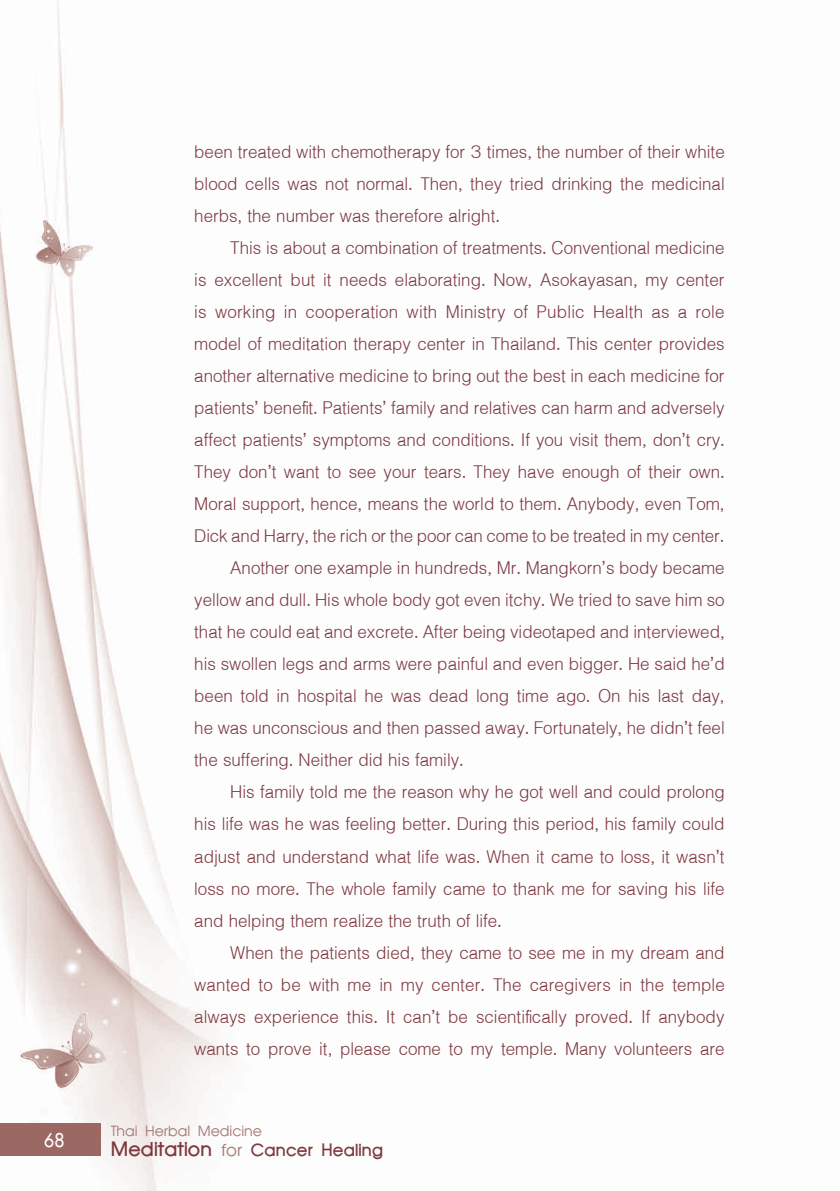
<style>
.page{position:relative;width:840px;height:1191px;background:#fff}
.page>*{position:absolute;margin:0;border:0;box-sizing:border-box;transform-origin:0 0}
.t1{font:28px/32px "UPC Vanila";color:#7d393f;text-align:justify}
.t2{font:26px "DS Ka Mon Bold";color:#7d393f}
.t3{font:26px "PSL Kittithada Bold";color:#fff}
.t4{font:22px "DS Ka Mon";color:#a57973}
.s1{font-size:30px}
.s2{font-family:"DS Ka Mon";color:#a57973}
</style>
<div class="page">
<img style="left:0;top:1px;width:232px;height:1190px">
<div style="left:0;top:1123px;width:100px;height:32px;background:#9b6864"></div>
<p class="t3" style="left:44px;top:1127px;width:22px">68</p>
<p class="t1" style="left:194px;top:134px;width:531px">been treated with chemotherapy for 3 times, the number of their white blood cells was not normal. Then, they tried drinking the medicinal herbs, the number was therefore alright.</p>
<p class="t1" style="left:230px;top:230px;width:495px">This is about a combination of treatments. Conventional medicine</p>
<p class="t1" style="left:194px;top:262px;width:531px">is excellent but it needs elaborating. Now, Asokayasan, my center</p>
<p class="t1" style="left:194px;top:294px;width:531px">is working in cooperation with Ministry of Public Health as a role</p>
<p class="t1" style="left:194px;top:326px;width:531px">model of meditation therapy center in Thailand. This center provides</p>
<p class="t1" style="left:194px;top:358px;width:531px">another alternative medicine to bring out the best in each medicine for</p>
<p class="t1" style="left:194px;top:390px;width:531px">patients’ benefit. Patients’ family and relatives can harm and adversely</p>
<p class="t1" style="left:194px;top:422px;width:531px">affect patients’ symptoms and conditions. If you visit them, don’t cry.</p>
<p class="t1" style="left:194px;top:454px;width:531px">They don’t want to see your tears. They have enough of their own.</p>
<p class="t1" style="left:194px;top:486px;width:531px">Moral support, hence, means the world to them. Anybody, even Tom,</p>
<p class="t1" style="left:194px;top:518px;width:531px">Dick and Harry, the rich or the poor can come to be treated in my center.</p>
<p class="t1" style="left:230px;top:550px;width:495px">Another one example in hundreds, Mr. Mangkorn’s body became</p>
<p class="t1" style="left:194px;top:582px;width:531px">yellow and dull. His whole body got even itchy. We tried to save him so</p>
<p class="t1" style="left:194px;top:614px;width:531px">that he could eat and excrete. After being videotaped and interviewed,</p>
<p class="t1" style="left:194px;top:646px;width:531px">his swollen legs and arms were painful and even bigger. He said he’d</p>
<p class="t1" style="left:194px;top:678px;width:531px">been told in hospital he was dead long time ago. On his last day,</p>
<p class="t1" style="left:194px;top:710px;width:531px">he was unconscious and then passed away. Fortunately, he didn’t feel</p>
<p class="t1" style="left:194px;top:742px;width:271px">the suffering. Neither did his family.</p>
<p class="t1" style="left:230px;top:774px;width:495px">His family told me the reason why he got well and could prolong</p>
<p class="t1" style="left:194px;top:806px;width:531px">his life was he was feeling better. During this period, his family could</p>
<p class="t1" style="left:194px;top:838px;width:531px">adjust and understand what life was. When it came to loss, it wasn’t</p>
<p class="t1" style="left:194px;top:870px;width:531px">loss no more. The whole family came to thank me for saving his life</p>
<p class="t1" style="left:194px;top:902px;width:309px">and helping them realize the truth of life.</p>
<p class="t1" style="left:230px;top:934px;width:495px">When the patients died, they came to see me in my dream and</p>
<p class="t1" style="left:194px;top:966px;width:531px">wanted to be with me in my center. The caregivers in the temple</p>
<p class="t1" style="left:194px;top:998px;width:531px">always experience this. It can’t be scientifically proved. If anybody</p>
<p class="t1" style="left:194px;top:1030px;width:531px">wants to prove it, please come to my temple. Many volunteers are</p>
<p class="t4" style="left:111px;top:1116px;width:153px">Thai Herbal Medicine</p>
<p class="t2" style="left:111px;top:1132px;width:274px"><span class="s1">Meditation</span> <span class="s2">for</span> Cancer Healing</p>
</div>
